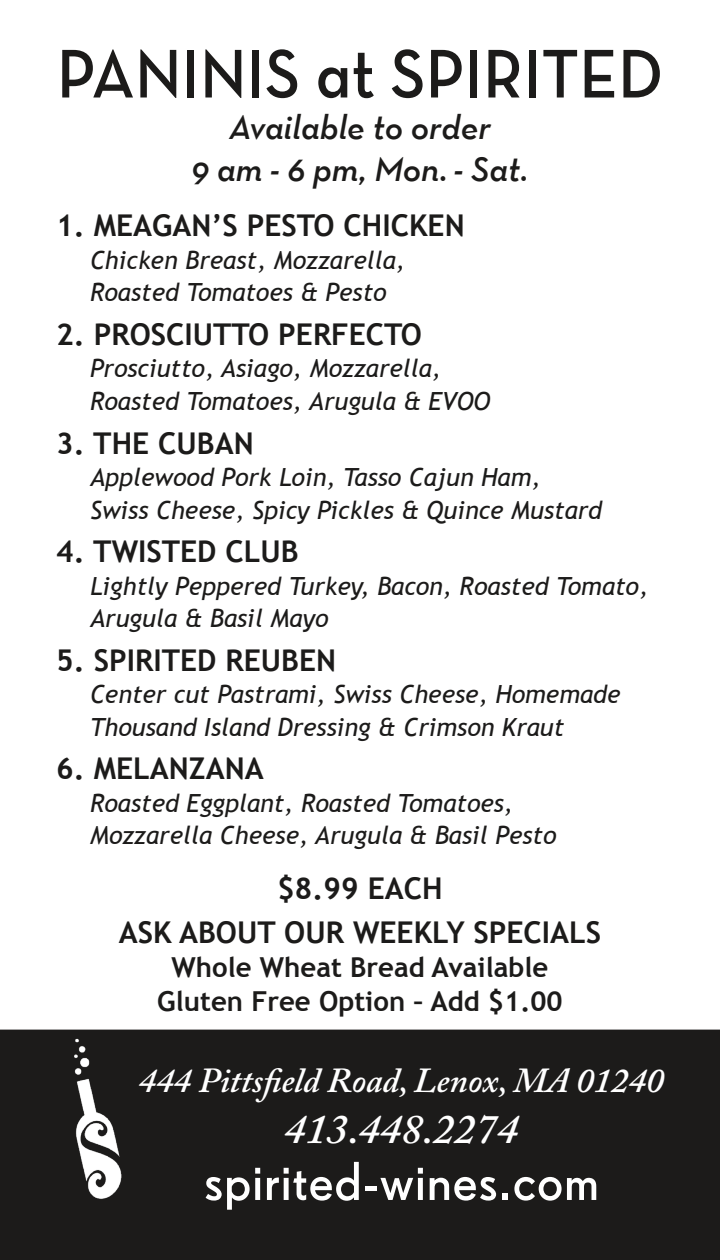
<style>
.page{position:relative;width:720px;height:1260px;background:#fff}
.page>*{position:absolute;margin:0;border:0;box-sizing:border-box;transform-origin:0 0}
.t1{font:70px "Neutra Text Demi Alt";color:#1c1b1a;scale:.94 1}
.t2{font:600 55px "Drescher Grotesk BT";letter-spacing:.02em;color:#fff}
.t3{font:italic 600 42.5px "Adobe Caslon Pro";color:#fff}
.t4{font:italic 600 35px/42px "Neutra Text";color:#1c1b1a;text-align:center}
.t5{font:italic 600 35px "Adobe Caslon Pro";color:#fff}
.t6{font:700 30px/43.5px "Trebuchet MS";color:#1c1b1a;text-align:center}
.t7{font:700 27.5px/34.2px "Trebuchet MS";color:#1c1b1a;text-align:center}
.t8{font:italic 25px/32.5px "Trebuchet MS";color:#1c1b1a}
</style>
<div class="page">
<div style="left:0;top:1030px;width:720px;height:230px;background:#1c1b1a"></div>
<img style="left:45px;top:1036px;width:92px;height:172px">
<h1 class="t1" style="left:57px;top:31px;width:647px">PANINIS at SPIRITED</h1>
<h3 class="t4" style="left:192px;top:106px;width:338px">Available to order<br>9 am - 6 pm, Mon. - Sat.</h3>
<p class="t6" style="left:56px;top:204px;width:410px">1. MEAGAN’S PESTO CHICKEN</p>
<p class="t8" style="left:90px;top:244px;width:317px">Chicken Breast, Mozzarella,<br>Roasted Tomatoes &amp; Pesto</p>
<p class="t6" style="left:56px;top:313px;width:367px">2. PROSCIUTTO PERFECTO</p>
<p class="t8" style="left:90px;top:353px;width:402px">Prosciutto, Asiago, Mozzarella,<br>Roasted Tomatoes, Arugula &amp; EVOO</p>
<p class="t6" style="left:56px;top:421px;width:199px">3. THE CUBAN</p>
<p class="t8" style="left:90px;top:461px;width:514px">Applewood Pork Loin, Tasso Cajun Ham,<br>Swiss Cheese, Spicy Pickles &amp; Quince Mustard</p>
<p class="t6" style="left:56px;top:530px;width:244px">4. TWISTED CLUB</p>
<p class="t8" style="left:90px;top:570px;width:560px">Lightly Peppered Turkey, Bacon, Roasted Tomato,<br>Arugula &amp; Basil Mayo</p>
<p class="t6" style="left:56px;top:638px;width:281px">5. SPIRITED REUBEN</p>
<p class="t8" style="left:90px;top:679px;width:532px">Center cut Pastrami, Swiss Cheese, Homemade<br>Thousand Island Dressing &amp; Crimson Kraut</p>
<p class="t6" style="left:56px;top:747px;width:209px">6. MELANZANA</p>
<p class="t8" style="left:90px;top:787px;width:468px">Roasted Eggplant, Roasted Tomatoes,<br>Mozzarella Cheese, Arugula &amp; Basil Pesto</p>
<p class="t6" style="left:119px;top:867px;width:484px">$8.99 EACH<br>ASK ABOUT OUR WEEKLY SPECIALS</p>
<p class="t7" style="left:157px;top:950px;width:407px">Whole Wheat Bread Available<br>Gluten Free Option – Add $1.00</p>
<h3 class="t5" style="left:139px;top:1059px;width:526px">444 Pittsfield Road, Lenox, MA 01240</h3>
<h3 class="t3" style="left:284px;top:1103px;width:235px">413.448.2274</h3>
<h2 class="t2" style="left:204px;top:1151px;width:396px">spirited-wines.com</h2>
</div>
